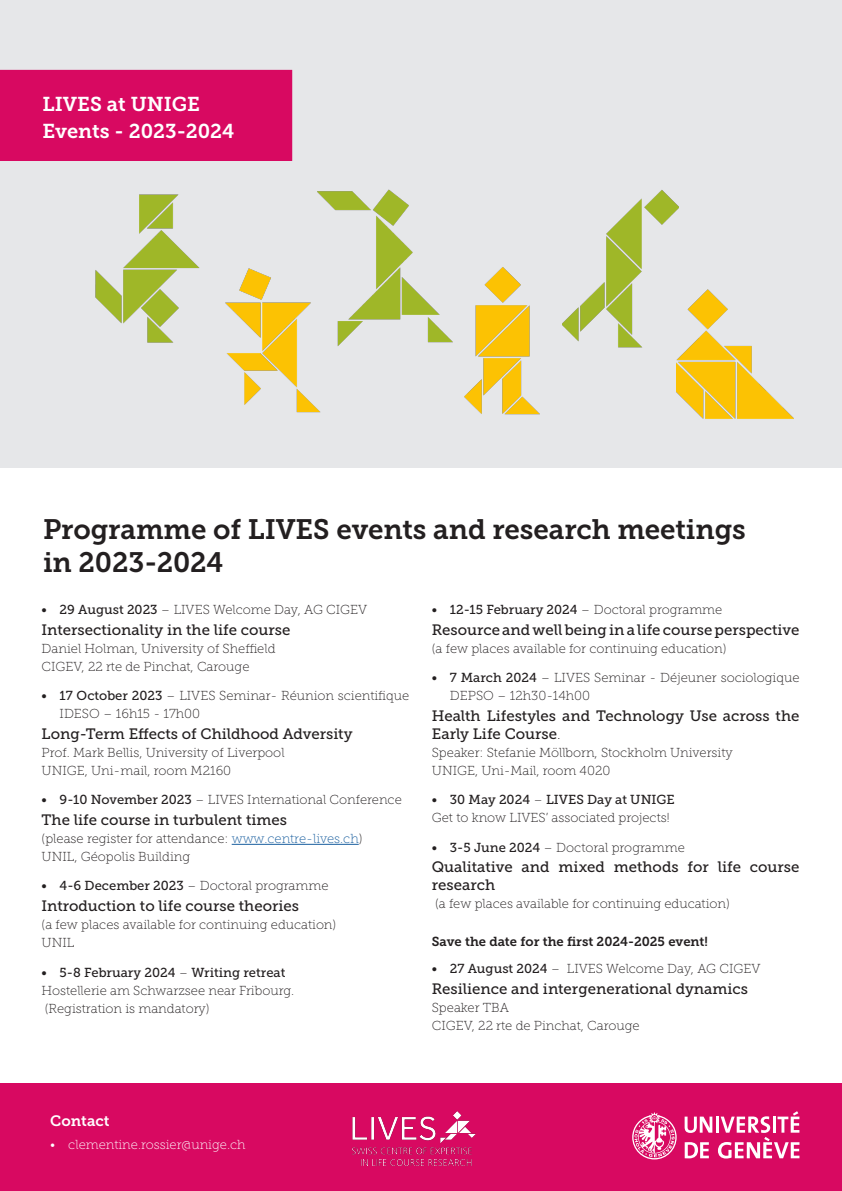
<style>
.page{position:relative;width:842px;height:1191px;background:#fff}
.page>*{position:absolute;margin:0;border:0;box-sizing:border-box;transform-origin:0 0}
.t1{font:28px/33px "Museo Slab 700";letter-spacing:-.005em;color:#231f20}
.t2{font:20px "Museo Slab 700";color:#fff}
.Titre_évènement{font:15px/18px "Museo Slab 500";color:#231f20}
.t3{font:15px "Museo Slab 700";color:#fff}
.Titre_évènement-2{font:13px/18px "Museo Slab 100";color:#231f20}
.t4{font:13px "Museo Slab 500";color:#231f20}
.t5{font:13px "Museo Slab 700";color:#231f20}
.t6{font:13px "Museo Slab 100";color:#fff}
.s1{font-family:"Museo Slab 500"}
.s2{color:#175d9e}
.s3{font-family:"Museo Slab 100"}
</style>
<div class="page">
<div style="left:0;top:1083px;width:842px;height:108px;background:#d80961"></div>
<img style="left:352px;top:1111px;width:123px;height:54px">
<hr style="left:232px;top:844px;width:127px;height:1px;background:#175d9e">
<div style="left:0;top:0;width:842px;height:468px;background:#e6e7e9"></div>
<div style="left:0;top:70px;width:292px;height:90px;background:#d80961"></div>
<div style="left:0;top:70px;width:292px;height:91px;border:1px solid #d80961"></div>
<svg style="left:632px;top:1112px;width:45px;height:47px"></svg>
<svg style="left:685px;top:1116px;width:27px;height:17px"></svg>
<hr style="left:716px;top:1116px;width:3px;height:16px;background:#fff">
<svg style="left:685px;top:1142px;width:24px;height:16px"></svg>
<svg style="left:718px;top:1111px;width:81px;height:47px"></svg>
<img style="left:225px;top:268px;width:96px;height:145px">
<img style="left:464px;top:267px;width:76px;height:148px">
<img style="left:95px;top:194px;width:105px;height:149px">
<img style="left:677px;top:289px;width:117px;height:130px">
<img style="left:317px;top:189px;width:136px;height:159px">
<img style="left:563px;top:190px;width:115px;height:158px">
<p class="t2" style="left:43px;top:92px;width:159px">LIVES at UNIGE</p>
<p class="t2" style="left:43px;top:120px;width:193px">Events - 2023-2024</p>
<p class="t1" style="left:43px;top:512px;width:704px">Programme of LIVES events and research meetings in 2023-2024</p>
<p class="Titre_évènement-2" style="left:42px;top:600px;width:327px"><span class="s1">• 29 August 2023</span> – LIVES Welcome Day, AG CIGEV</p>
<p class="Titre_évènement" style="left:42px;top:620px;width:250px">Intersectionality in the life course</p>
<p class="Titre_évènement-2" style="left:42px;top:639px;width:235px">Daniel Holman, University of Sheffield</p>
<p class="Titre_évènement-2" style="left:42px;top:657px;width:209px">CIGEV, 22 rte de Pinchat, Carouge</p>
<p class="Titre_évènement-2" style="left:60px;top:686px;width:351px;text-indent:-18px"><span class="s1">• 17 October 2023</span> – LIVES Seminar- Réunion scientifique<br>IDESO – 16h15 - 17h00</p>
<p class="Titre_évènement" style="left:42px;top:724px;width:312px">Long-Term Effects of Childhood Adversity</p>
<p class="Titre_évènement-2" style="left:42px;top:743px;width:244px">Prof. Mark Bellis, University of Liverpool</p>
<p class="Titre_évènement-2" style="left:42px;top:761px;width:191px">UNIGE, Uni-mail, room M2160</p>
<p class="Titre_évènement-2" style="left:42px;top:791px;width:362px"><span class="s1">• 9-10 November 2023</span> – LIVES International Conference</p>
<p class="Titre_évènement" style="left:42px;top:811px;width:247px">The life course in turbulent times</p>
<p class="Titre_évènement-2" style="left:42px;top:829px;width:322px">(please register for attendance: <span class="s2">www.centre-lives.ch</span>)</p>
<p class="Titre_évènement-2" style="left:42px;top:847px;width:150px">UNIL, Géopolis Building</p>
<p class="Titre_évènement-2" style="left:42px;top:877px;width:288px"><span class="s1">• 4-6 December 2023</span> – Doctoral programme</p>
<p class="Titre_évènement" style="left:42px;top:897px;width:259px">Introduction to life course theories</p>
<p class="Titre_évènement-2" style="left:42px;top:916px;width:296px">(a few places available for continuing education)</p>
<p class="Titre_évènement-2" style="left:42px;top:934px;width:34px">UNIL</p>
<p class="t4" style="left:42px;top:964px;width:245px">• 5-8 February 2024 <span class="s3">–</span> Writing retreat</p>
<p class="Titre_évènement-2" style="left:42px;top:981px;width:254px">Hostellerie am Schwarzsee near Fribourg.</p>
<p class="Titre_évènement-2" style="left:45px;top:999px;width:166px">(Registration is mandatory)</p>
<p class="t4" style="left:432px;top:602px;width:292px">• 12-15 February 2024 <span class="s3">– Doctoral programme</span></p>
<p class="Titre_évènement" style="left:432px;top:620px;width:369px">Resource and well being in a life course perspective</p>
<p class="Titre_évènement-2" style="left:432px;top:639px;width:296px">(a few places available for continuing education)</p>
<p class="Titre_évènement-2" style="left:450px;top:668px;width:351px;text-indent:-18px"><span class="s1">• 7 March 2024</span> – LIVES Seminar - Déjeuner sociologique<br>DEPSO – 12h30-14h00</p>
<p class="Titre_évènement" style="left:432px;top:706px;width:369px">Health Lifestyles and Technology Use across the<br>Early Life Course<span class="s3">.</span></p>
<p class="Titre_évènement-2" style="left:432px;top:743px;width:302px">Speaker: Stefanie Möllborn, Stockholm University</p>
<p class="Titre_évènement-2" style="left:432px;top:761px;width:180px">UNIGE, Uni-Mail, room 4020</p>
<p class="t4" style="left:432px;top:792px;width:244px">• 30 May 2024 <span class="s3">–</span> LIVES Day at UNIGE</p>
<p class="Titre_évènement-2" style="left:432px;top:809px;width:239px">Get to know LIVES’ associated projects!</p>
<p class="Titre_évènement-2" style="left:432px;top:838px;width:254px"><span class="s1">• 3-5 June 2024</span> – Doctoral programme</p>
<p class="Titre_évènement" style="left:432px;top:858px;width:369px">Qualitative and mixed methods for life course research</p>
<p class="Titre_évènement-2" style="left:435px;top:895px;width:296px">(a few places available for continuing education)</p>
<p class="t5" style="left:432px;top:934px;width:278px">Save the date for the first 2024-2025 event!</p>
<p class="Titre_évènement-2" style="left:432px;top:959px;width:330px"><span class="s1">• 27 August 2024</span> – LIVES Welcome Day, AG CIGEV</p>
<p class="Titre_évènement" style="left:432px;top:979px;width:318px">Resilience and intergenerational dynamics</p>
<p class="Titre_évènement-2" style="left:432px;top:998px;width:79px">Speaker TBA</p>
<p class="Titre_évènement-2" style="left:432px;top:1016px;width:209px">CIGEV, 22 rte de Pinchat, Carouge</p>
<p class="t3" style="left:50px;top:1112px;width:61px">Contact</p>
<p class="t6" style="left:50px;top:1137px;width:197px">• clementine.rossier@unige.ch</p>
</div>
